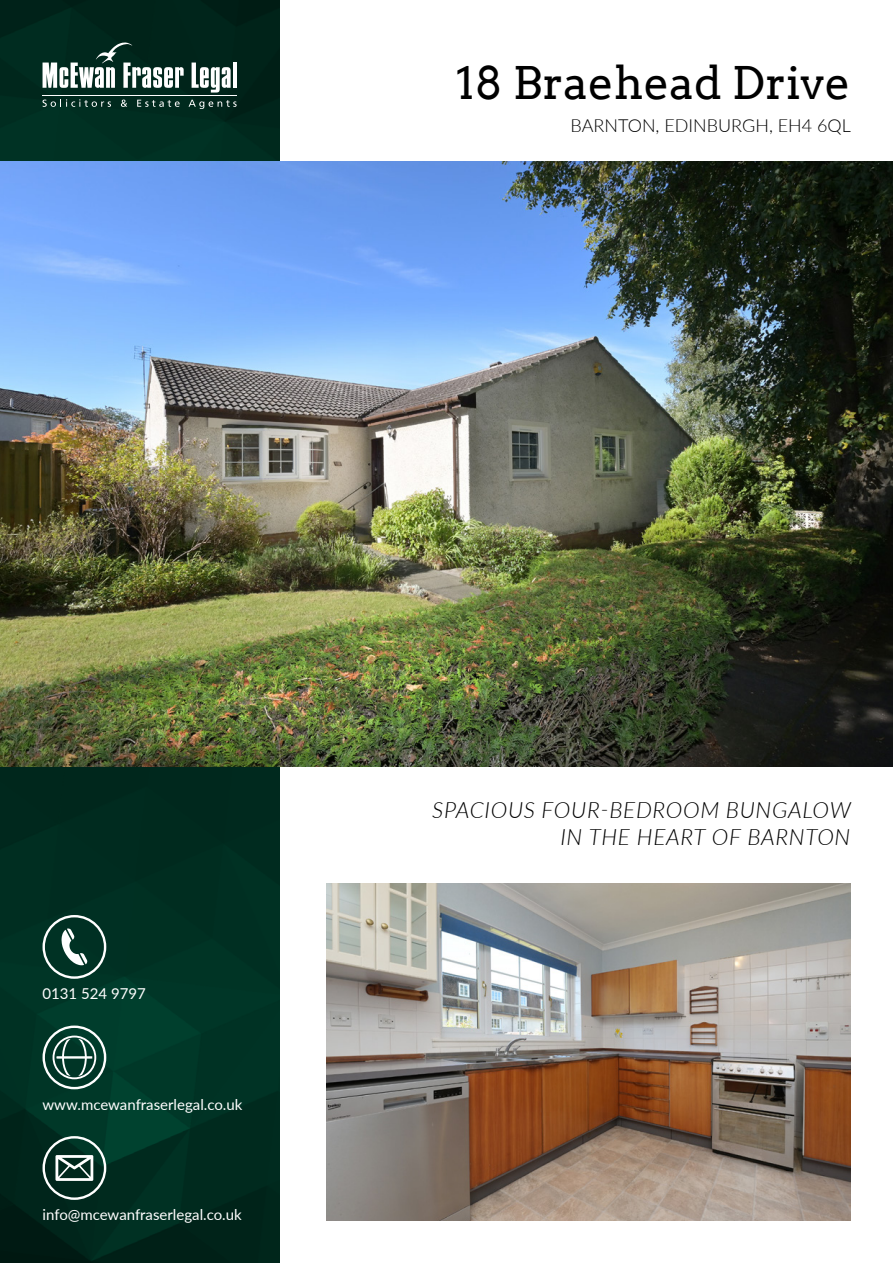
<style>
.page{position:relative;width:893px;height:1263px;background:#fff}
.page>*{position:absolute;margin:0;border:0;box-sizing:border-box;transform-origin:0 0}
.t1{font:45px "Arvo";color:#000}
.t2{font:italic 300 22.5px/27px "Lato";letter-spacing:.03em;color:#000;text-align:right}
.t3{font:300 18px "Lato";color:#000}
.t4{font:15px "Lato";color:#fff}
</style>
<div class="page">
<img style="left:0;top:0;width:279px;height:1263px">
<img style="left:0;top:162px;width:893px;height:605px">
<svg style="left:43px;top:43px;width:141px;height:45px"></svg>
<svg style="left:192px;top:63px;width:39px;height:30px"></svg>
<hr style="left:233px;top:63px;width:4px;height:25px;background:#fff">
<hr style="left:43px;top:95px;width:194px;height:1px;background:#fff">
<svg style="left:43px;top:99px;width:68px;height:8px"></svg>
<svg style="left:121px;top:100px;width:6px;height:7px"></svg>
<svg style="left:137px;top:100px;width:43px;height:7px"></svg>
<svg style="left:189px;top:100px;width:48px;height:9px"></svg>
<img style="left:326px;top:883px;width:524px;height:337px">
<svg style="left:43px;top:915px;width:63px;height:64px;background:#335a4f"></svg>
<svg style="left:43px;top:1025px;width:63px;height:64px;background:#3a6559"></svg>
<svg style="left:43px;top:1136px;width:63px;height:64px;background:#3a5b52"></svg>
<h1 class="t1" style="left:456px;top:55px;width:396px">18 Braehead Drive</h1>
<p class="t3" style="left:571px;top:113px;width:282px">BARNTON, EDINBURGH, EH4 6QL</p>
<p class="t4" style="left:43px;top:983px;width:105px">0131 524 9797</p>
<p class="t4" style="left:43px;top:1094px;width:201px">www.mcewanfraserlegal.co.uk</p>
<p class="t4" style="left:43px;top:1204px;width:201px">info@mcewanfraserlegal.co.uk</p>
<h2 class="t2" style="left:432px;top:795px;width:420px">SPACIOUS FOUR-BEDROOM BUNGALOW<br>IN THE HEART OF BARNTON</h2>
</div>
